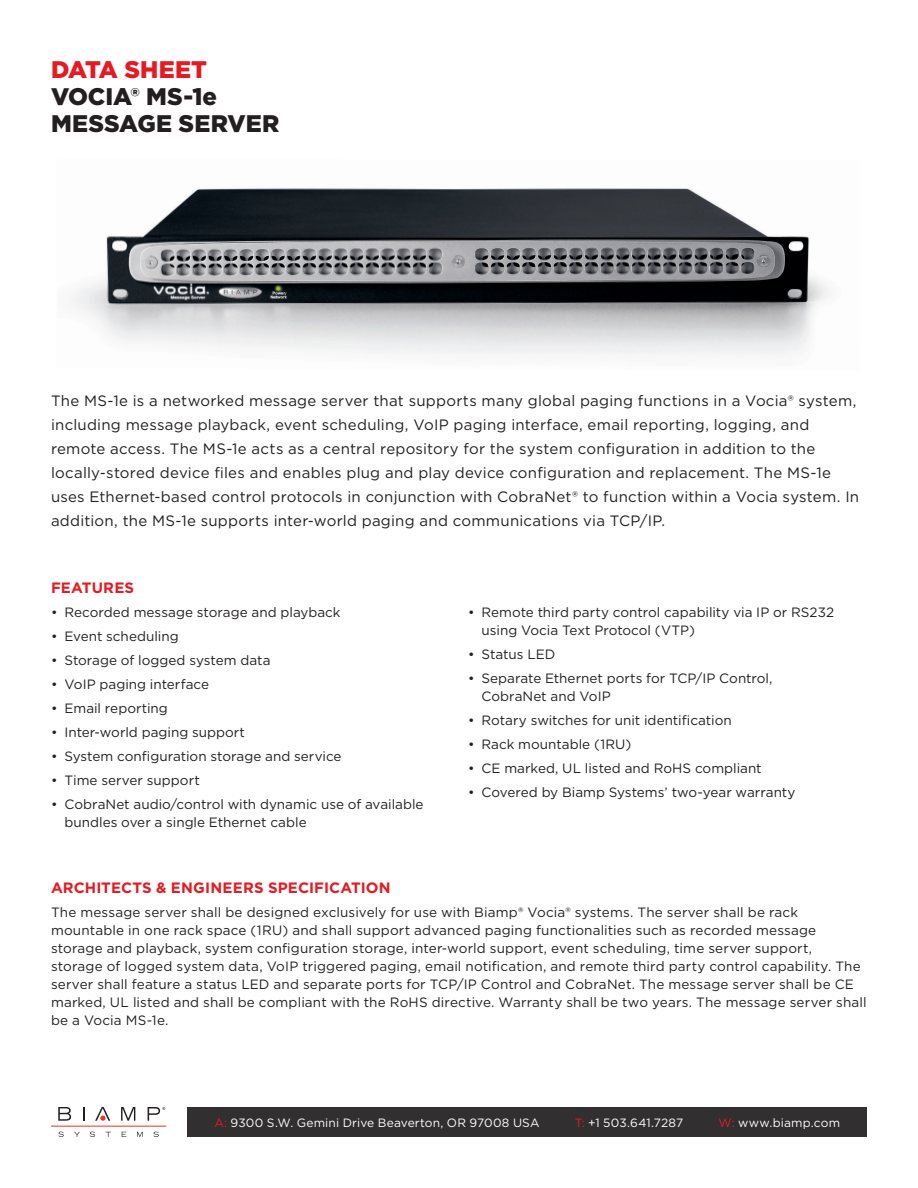
<style>
.page{position:relative;width:918px;height:1188px;background:#fff}
.page>*{position:absolute;margin:0;border:0;box-sizing:border-box;transform-origin:0 0}
.Head{font:900 24px "Gotham";color:#231f20}
.Head-2{font:900 24px "Gotham";color:#e51a23}
.Intro_Body{font:15px/24px "Gotham";letter-spacing:.015em;color:#231f20}
.subhead{font:700 15px "Gotham";letter-spacing:.005em;color:#e51a23}
.A_E_body{font:13.5px/18px "Gotham";letter-spacing:.01em;color:#231f20}
.Bullet{font:13.5px/18px "Gotham";color:#231f20}
.t1{font:12px "Gotham";letter-spacing:.015em;color:#fff}
.s1{color:#e51a23}
</style>
<div class="page">
<div style="left:188px;top:1107px;width:679px;height:30px;background:#312f30"></div>
<svg style="left:58px;top:1132px;width:6px;height:5px"></svg>
<svg style="left:74px;top:1132px;width:6px;height:5px"></svg>
<svg style="left:90px;top:1132px;width:5px;height:5px"></svg>
<svg style="left:105px;top:1132px;width:6px;height:5px"></svg>
<svg style="left:122px;top:1132px;width:4px;height:5px"></svg>
<svg style="left:137px;top:1132px;width:6px;height:5px"></svg>
<svg style="left:153px;top:1132px;width:6px;height:5px"></svg>
<hr style="left:51px;top:1126px;width:115px;height:1px;background:#ef3122">
<svg style="left:58px;top:1107px;width:13px;height:14px"></svg>
<svg style="left:83px;top:1107px;width:1px;height:14px"></svg>
<svg style="left:121px;top:1107px;width:14px;height:14px"></svg>
<svg style="left:95px;top:1107px;width:15px;height:14px"></svg>
<svg style="left:148px;top:1107px;width:17px;height:14px"></svg>
<img style="left:73px;top:188px;width:756px;height:167px">
<p class="Head-2" style="left:51px;top:53px;width:158px">DATA SHEET</p>
<p class="Head" style="left:51px;top:80px;width:168px">VOCIA® MS-1e</p>
<p class="Head" style="left:51px;top:107px;width:230px">MESSAGE SERVER</p>
<p class="Intro_Body" style="left:51px;top:389px;width:810px">The MS-1e is a networked message server that supports many global paging functions in a Vocia® system, including message playback, event scheduling, VoIP paging interface, email reporting, logging, and remote access. The MS-1e acts as a central repository for the system configuration in addition to the locally-stored device files and enables plug and play device configuration and replacement. The MS-1e uses Ethernet-based control protocols in conjunction with CobraNet® to function within a Vocia system. In addition, the MS-1e supports inter-world paging and communications via TCP/IP.</p>
<p class="subhead" style="left:51px;top:578px;width:85px">FEATURES</p>
<p class="Bullet" style="left:51px;top:603px;width:291px">• Recorded message storage and playback</p>
<p class="Bullet" style="left:51px;top:627px;width:129px">• Event scheduling</p>
<p class="Bullet" style="left:51px;top:651px;width:221px">• Storage of logged system data</p>
<p class="Bullet" style="left:51px;top:675px;width:160px">• VoIP paging interface</p>
<p class="Bullet" style="left:51px;top:699px;width:118px">• Email reporting</p>
<p class="Bullet" style="left:51px;top:723px;width:196px">• Inter-world paging support</p>
<p class="Bullet" style="left:51px;top:747px;width:292px">• System configuration storage and service</p>
<p class="Bullet" style="left:51px;top:771px;width:150px">• Time server support</p>
<p class="Bullet" style="left:64px;top:795px;width:361px;text-indent:-14px">• CobraNet audio/control with dynamic use of available bundles over a single Ethernet cable</p>
<p class="Bullet" style="left:482px;top:603px;width:354px;text-indent:-14px">• Remote third party control capability via IP or RS232 using Vocia Text Protocol (VTP)</p>
<p class="Bullet" style="left:468px;top:645px;width:89px">• Status LED</p>
<p class="Bullet" style="left:482px;top:669px;width:293px;text-indent:-14px">• Separate Ethernet ports for TCP/IP Control,<br>CobraNet and VoIP</p>
<p class="Bullet" style="left:468px;top:711px;width:265px">• Rotary switches for unit identification</p>
<p class="Bullet" style="left:468px;top:735px;width:165px">• Rack mountable (1RU)</p>
<p class="Bullet" style="left:468px;top:759px;width:295px">• CE marked, UL listed and RoHS compliant</p>
<p class="Bullet" style="left:468px;top:783px;width:329px">• Covered by Biamp Systems’ two-year warranty</p>
<p class="subhead" style="left:51px;top:878px;width:341px">ARCHITECTS &amp; ENGINEERS SPECIFICATION</p>
<p class="A_E_body" style="left:51px;top:903px;width:817px">The message server shall be designed exclusively for use with Biamp® Vocia® systems. The server shall be rack mountable in one rack space (1RU) and shall support advanced paging functionalities such as recorded message storage and playback, system configuration storage, inter-world support, event scheduling, time server support, storage of logged system data, VoIP triggered paging, email notification, and remote third party control capability. The server shall feature a status LED and separate ports for TCP/IP Control and CobraNet. The message server shall be CE marked, UL listed and shall be compliant with the RoHS directive. Warranty shall be two years. The message server shall be a Vocia MS-1e.</p>
<p class="t1" style="left:214px;top:1115px;width:327px"><span class="s1">A:</span> 9300 S.W. Gemini Drive Beaverton, OR 97008 USA</p>
<p class="t1" style="left:575px;top:1115px;width:110px"><span class="s1">T:</span> +1 503.641.7287</p>
<p class="t1" style="left:719px;top:1115px;width:123px"><span class="s1">W:</span> www.biamp.com</p>
</div>
